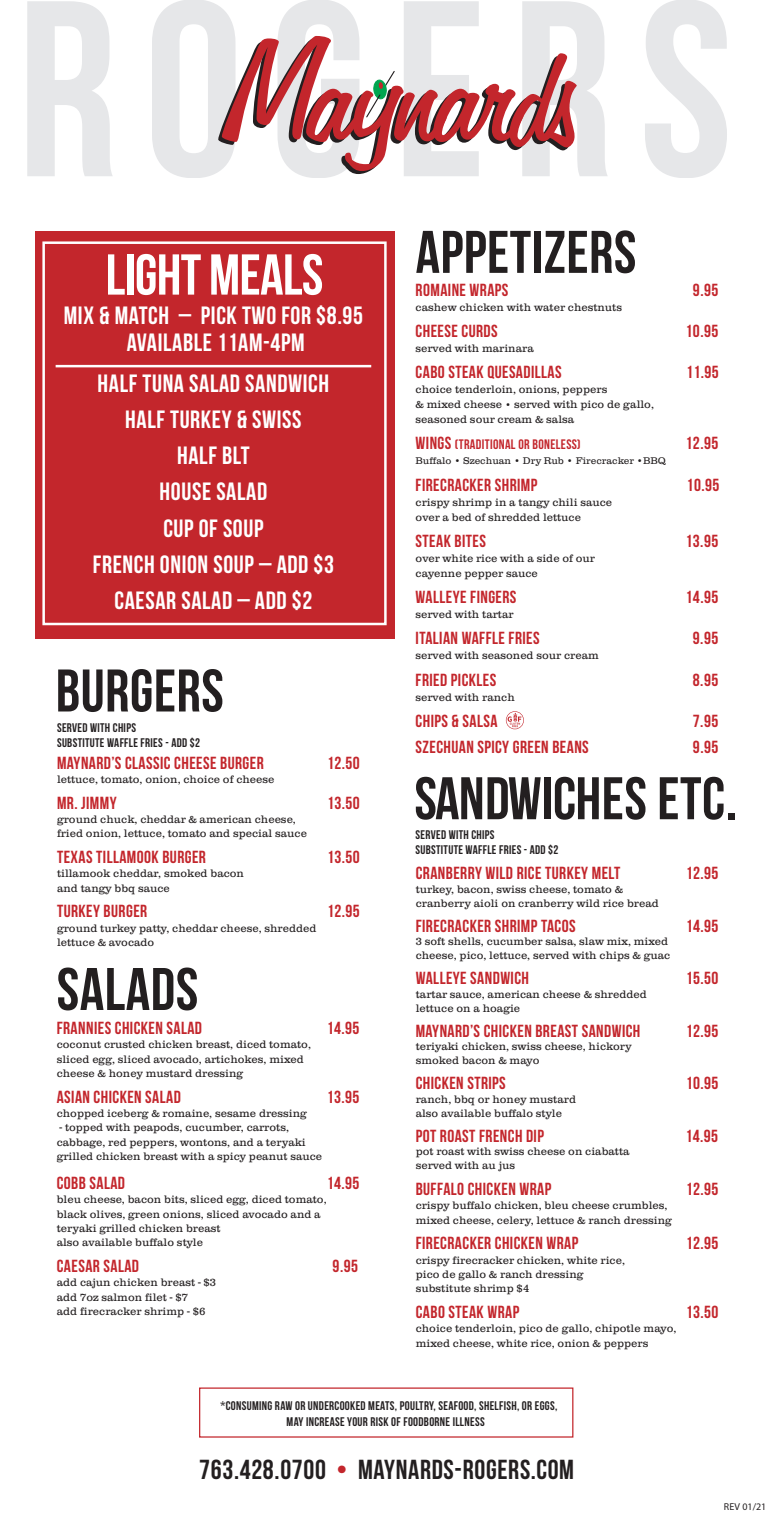
<style>
.page{position:relative;width:765px;height:1530px;background:#fff}
.page>*{position:absolute;margin:0;border:0;box-sizing:border-box;transform-origin:0 0}
.t1{font:250px "Bebas Neue";letter-spacing:.105em;color:#e6e7e9}
.t2{font:60px "Bebas Neue";letter-spacing:.01em;color:#231f20}
.t3{font:57.5px "Bebas Neue";letter-spacing:-.01em;color:#fff}
.t4{font:27.5px "Bebas Neue";letter-spacing:.025em;color:#231f20}
.t5{font:25px "Bebas Neue";letter-spacing:.025em;color:#fff}
.t6{font:17.5px "Bebas Neue";letter-spacing:.025em;color:#c3262c}
.t7{font:13.75px "Bebas Neue";letter-spacing:.025em;color:#c3262c}
.t8{font:12.5px/15px "Bebas Neue";letter-spacing:.025em;color:#231f20}
.t9{font:300 11.25px/14.4px "Clarendon EFOP";color:#231f20}
.t10{font:300 10px "Clarendon EFOP";color:#231f20}
.t11{font:10px "Myriad Pro";letter-spacing:.01em;color:#231f20}
.s1{font-size:10px}
.s2{font-size:17.5px}
.s3{color:#c3262c}
</style>
<div class="page">
<svg style="left:218px;top:36px;width:359px;height:138px"></svg>
<div style="left:35px;top:231px;width:360px;height:408px;background:#c3262c"></div>
<div style="left:42px;top:241px;width:345px;height:384px;border:2px solid #fff"></div>
<hr style="left:56px;top:365px;width:315px;height:2px;background:#fff">
<div style="left:199px;top:1387px;width:374px;height:51px;border:1px solid #c3262c"></div>
<svg style="left:506px;top:711px;width:18px;height:18px"></svg>
<h1 class="t1" style="left:17px;top:-47px;width:717px">ROGERS</h1>
<p class="t3" style="left:106px;top:243px;width:219px">LIGHT MEALS</p>
<p class="t5" style="left:64px;top:302px;width:301px">MIX &amp; MATCH – PICK TWO FOR $8.95</p>
<p class="t5" style="left:127px;top:329px;width:179px">AVAILABLE 11AM-4PM</p>
<p class="t5" style="left:98px;top:369px;width:233px">HALF TUNA SALAD SANDWICH</p>
<p class="t5" style="left:125px;top:406px;width:178px">HALF TURKEY &amp; SWISS</p>
<p class="t5" style="left:177px;top:442px;width:74px">HALF BLT</p>
<p class="t5" style="left:160px;top:478px;width:109px">HOUSE SALAD</p>
<p class="t5" style="left:163px;top:514px;width:102px">CUP OF SOUP</p>
<p class="t5" style="left:93px;top:551px;width:243px">FRENCH ONION SOUP – ADD $3</p>
<p class="t5" style="left:115px;top:587px;width:199px">CAESAR SALAD – ADD $2</p>
<p class="t2" style="left:56px;top:658px;width:170px">BURGERS</p>
<p class="t8" style="left:57px;top:720px;width:144px">SERVED WITH CHIPS<br>SUBSTITUTE WAFFLE FRIES - ADD $2</p>
<p class="t6" style="left:57px;top:753px;width:208px">MAYNARD’S CLASSIC CHEESE BURGER</p>
<p class="t6" style="left:327px;top:753px;width:34px">12.50</p>
<p class="t9" style="left:57px;top:772px;width:219px">lettuce, tomato, onion, choice of cheese</p>
<p class="t6" style="left:57px;top:793px;width:61px">MR. JIMMY</p>
<p class="t6" style="left:327px;top:793px;width:34px">13.50</p>
<p class="t9" style="left:57px;top:812px;width:252px">ground chuck, cheddar &amp; american cheese, fried onion, lettuce, tomato and special sauce</p>
<p class="t6" style="left:57px;top:847px;width:150px">TEXAS TILLAMOOK BURGER</p>
<p class="t6" style="left:327px;top:847px;width:34px">13.50</p>
<p class="t9" style="left:57px;top:867px;width:189px">tillamook cheddar, smoked bacon and tangy bbq sauce</p>
<p class="t6" style="left:57px;top:902px;width:92px">TURKEY BURGER</p>
<p class="t6" style="left:327px;top:902px;width:34px">12.95</p>
<p class="t9" style="left:57px;top:921px;width:261px">ground turkey patty, cheddar cheese, shredded lettuce &amp; avocado</p>
<p class="t2" style="left:57px;top:956px;width:143px">SALADS</p>
<p class="t6" style="left:57px;top:1018px;width:147px">FRANNIES CHICKEN SALAD</p>
<p class="t6" style="left:327px;top:1018px;width:34px">14.95</p>
<p class="t9" style="left:57px;top:1037px;width:256px">coconut crusted chicken breast, diced tomato, sliced egg, sliced avocado, artichokes, mixed cheese &amp; honey mustard dressing</p>
<p class="t6" style="left:57px;top:1087px;width:126px">ASIAN CHICKEN SALAD</p>
<p class="t6" style="left:327px;top:1087px;width:34px">13.95</p>
<p class="t9" style="left:57px;top:1106px;width:252px">chopped iceberg &amp; romaine, sesame dressing</p>
<p class="t9" style="left:57px;top:1121px;width:267px">- topped with peapods, cucumber, carrots, cabbage, red peppers, wontons, and a teryaki grilled chicken breast with a spicy peanut sauce</p>
<p class="t6" style="left:57px;top:1173px;width:70px">COBB SALAD</p>
<p class="t6" style="left:327px;top:1173px;width:34px">14.95</p>
<p class="t9" style="left:57px;top:1192px;width:271px">bleu cheese, bacon bits, sliced egg, diced tomato, black olives, green onions, sliced avocado and a teryaki grilled chicken breast</p>
<p class="t9" style="left:57px;top:1236px;width:148px">also available buffalo style</p>
<p class="t6" style="left:57px;top:1256px;width:84px">CAESAR SALAD</p>
<p class="t6" style="left:333px;top:1256px;width:27px">9.95</p>
<p class="t9" style="left:57px;top:1276px;width:161px">add cajun chicken breast - $3</p>
<p class="t9" style="left:57px;top:1290px;width:150px">add 7oz salmon filet - $7 add firecracker shrimp - $6</p>
<p class="t2" style="left:416px;top:219px;width:222px">APPETIZERS</p>
<p class="t6" style="left:416px;top:280px;width:94px">ROMAINE WRAPS</p>
<p class="t6" style="left:693px;top:280px;width:27px">9.95</p>
<p class="t9" style="left:416px;top:300px;width:208px">cashew chicken with water chestnuts</p>
<p class="t6" style="left:416px;top:321px;width:84px">CHEESE CURDS</p>
<p class="t6" style="left:686px;top:321px;width:34px">10.95</p>
<p class="t9" style="left:416px;top:341px;width:120px">served with marinara</p>
<p class="t6" style="left:416px;top:363px;width:148px">CABO STEAK QUESADILLAS</p>
<p class="t6" style="left:686px;top:363px;width:34px">11.95</p>
<p class="t9" style="left:416px;top:382px;width:240px;line-height:15px">choice tenderloin, onions, peppers<br>&amp; mixed cheese <span class="s1">•</span> served with pico de gallo, seasoned sour cream &amp; salsa</p>
<p class="t7" style="left:416px;top:437px;width:167px"><span class="s2">WINGS</span> (TRADITIONAL OR BONELESS)</p>
<p class="t6" style="left:686px;top:434px;width:34px">12.95</p>
<p class="t10" style="left:416px;top:455px;width:252px">Buffalo • Szechuan • Dry Rub • Firecracker •BBQ</p>
<p class="t6" style="left:416px;top:475px;width:123px">FIRECRACKER SHRIMP</p>
<p class="t6" style="left:687px;top:475px;width:34px">10.95</p>
<p class="t9" style="left:416px;top:494px;width:198px;line-height:15px">crispy shrimp in a tangy chili sauce over a bed of shredded lettuce</p>
<p class="t6" style="left:416px;top:531px;width:72px">STEAK BITES</p>
<p class="t6" style="left:686px;top:531px;width:34px">13.95</p>
<p class="t9" style="left:416px;top:551px;width:181px;line-height:15px">over white rice with a side of our cayenne pepper sauce</p>
<p class="t6" style="left:416px;top:588px;width:102px">WALLEYE FINGERS</p>
<p class="t6" style="left:686px;top:588px;width:34px">14.95</p>
<p class="t9" style="left:416px;top:607px;width:99px">served with tartar</p>
<p class="t6" style="left:416px;top:629px;width:126px">ITALIAN WAFFLE FRIES</p>
<p class="t6" style="left:693px;top:629px;width:27px">9.95</p>
<p class="t9" style="left:416px;top:649px;width:185px">served with seasoned sour cream</p>
<p class="t6" style="left:416px;top:670px;width:82px">FRIED PICKLES</p>
<p class="t6" style="left:693px;top:670px;width:27px">8.95</p>
<p class="t9" style="left:416px;top:690px;width:101px">served with ranch</p>
<p class="t6" style="left:416px;top:711px;width:83px">CHIPS &amp; SALSA</p>
<p class="t6" style="left:693px;top:711px;width:27px">7.95</p>
<p class="t6" style="left:416px;top:738px;width:175px">SZECHUAN SPICY GREEN BEANS</p>
<p class="t6" style="left:693px;top:738px;width:27px">9.95</p>
<p class="t2" style="left:414px;top:766px;width:324px">SANDWICHES ETC.</p>
<p class="t8" style="left:416px;top:827px;width:81px">SERVED WITH CHIPS</p>
<p class="t8" style="left:416px;top:842px;width:144px">SUBSTITUTE WAFFLE FRIES - ADD $2</p>
<p class="t6" style="left:416px;top:864px;width:206px">CRANBERRY WILD RICE TURKEY MELT</p>
<p class="t6" style="left:686px;top:864px;width:34px">12.95</p>
<p class="t9" style="left:416px;top:882px;width:245px;line-height:13.8px">turkey, bacon, swiss cheese, tomato &amp; cranberry aioli on cranberry wild rice bread</p>
<p class="t6" style="left:416px;top:916px;width:162px">FIRECRACKER SHRIMP TACOS</p>
<p class="t6" style="left:686px;top:916px;width:34px">14.95</p>
<p class="t9" style="left:416px;top:935px;width:256px;line-height:13.8px">3 soft shells, cucumber salsa, slaw mix, mixed cheese, pico, lettuce, served with chips &amp; guac</p>
<p class="t6" style="left:416px;top:969px;width:115px">WALLEYE SANDWICH</p>
<p class="t6" style="left:686px;top:969px;width:34px">15.50</p>
<p class="t9" style="left:416px;top:987px;width:233px;line-height:13.8px">tartar sauce, american cheese &amp; shredded lettuce on a hoagie</p>
<p class="t6" style="left:416px;top:1021px;width:226px">MAYNARD’S CHICKEN BREAST SANDWICH</p>
<p class="t6" style="left:686px;top:1021px;width:34px">12.95</p>
<p class="t9" style="left:416px;top:1040px;width:218px;line-height:13.8px">teriyaki chicken, swiss cheese, hickory smoked bacon &amp; mayo</p>
<p class="t6" style="left:416px;top:1074px;width:92px">CHICKEN STRIPS</p>
<p class="t6" style="left:686px;top:1074px;width:34px">10.95</p>
<p class="t9" style="left:416px;top:1092px;width:162px">ranch, bbq or honey mustard</p>
<p class="t9" style="left:416px;top:1106px;width:148px">also available buffalo style</p>
<p class="t6" style="left:416px;top:1126px;width:130px">POT ROAST FRENCH DIP</p>
<p class="t6" style="left:685px;top:1126px;width:34px">14.95</p>
<p class="t9" style="left:416px;top:1145px;width:215px;line-height:13.8px">pot roast with swiss cheese on ciabatta served with au jus</p>
<p class="t6" style="left:416px;top:1179px;width:137px">BUFFALO CHICKEN WRAP</p>
<p class="t6" style="left:686px;top:1179px;width:34px">12.95</p>
<p class="t9" style="left:416px;top:1198px;width:258px">crispy buffalo chicken, bleu cheese crumbles, mixed cheese, celery, lettuce &amp; ranch dressing</p>
<p class="t6" style="left:416px;top:1234px;width:164px">FIRECRACKER CHICKEN WRAP</p>
<p class="t6" style="left:686px;top:1234px;width:34px">12.95</p>
<p class="t9" style="left:416px;top:1253px;width:211px">crispy firecracker chicken, white rice, pico de gallo &amp; ranch dressing</p>
<p class="t9" style="left:416px;top:1281px;width:115px">substitute shrimp $4</p>
<p class="t6" style="left:416px;top:1302px;width:105px">CABO STEAK WRAP</p>
<p class="t6" style="left:686px;top:1302px;width:34px">13.50</p>
<p class="t9" style="left:416px;top:1321px;width:262px">choice tenderloin, pico de gallo, chipotle mayo, mixed cheese, white rice, onion &amp; peppers</p>
<p class="t8" style="left:221px;top:1398px;width:338px">*CONSUMING RAW OR UNDERCOOKED MEATS, POULTRY, SEAFOOD, SHELFISH, OR EGGS,</p>
<p class="t8" style="left:287px;top:1414px;width:200px">MAY INCREASE YOUR RISK OF FOODBORNE ILLNESS</p>
<p class="t4" style="left:199px;top:1454px;width:376px">763.428.0700 <span class="s3">•</span> MAYNARDS-ROGERS.COM</p>
<p class="t11" style="left:724px;top:1500px;width:44px">REV 01/21</p>
</div>
